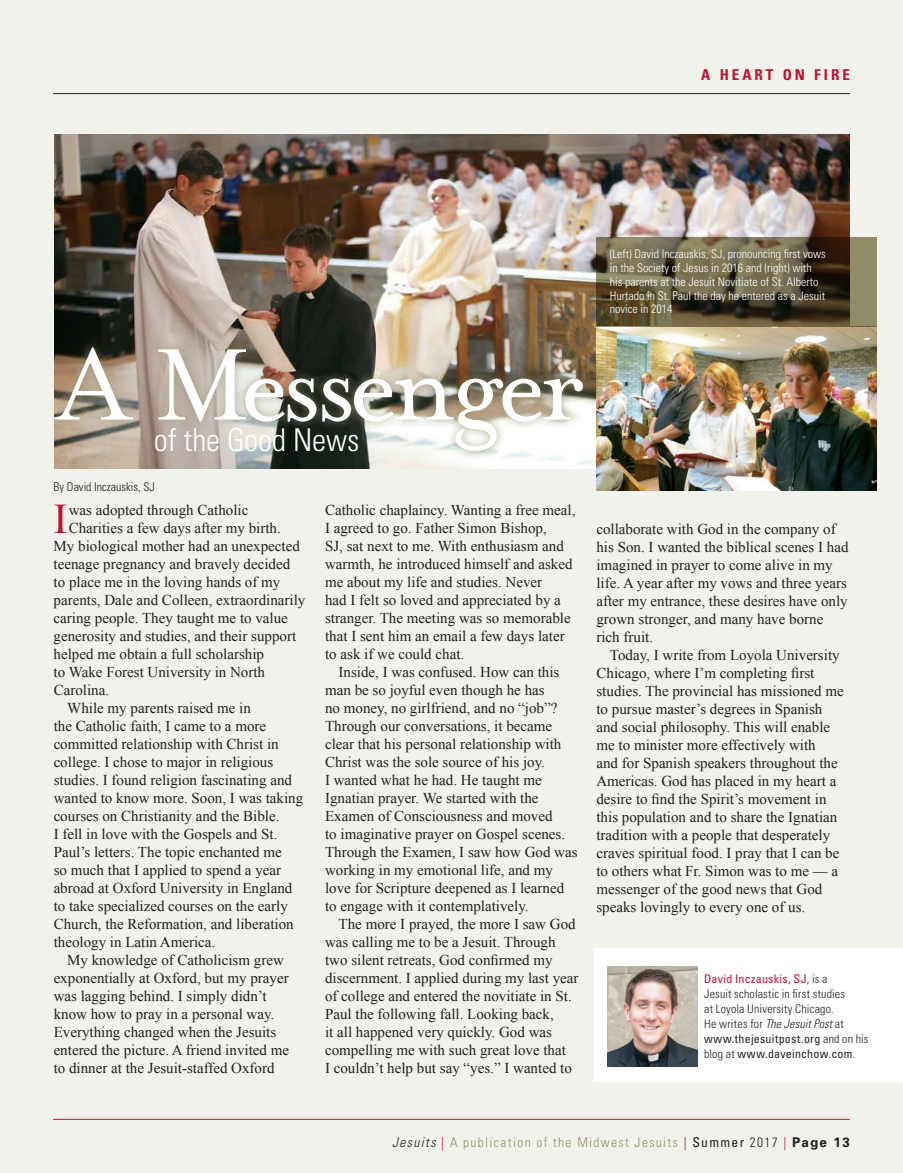
<style>
.page{position:relative;width:903px;height:1173px;background:#f1f2ec}
.page>*{position:absolute;margin:0;border:0;box-sizing:border-box;transform-origin:0 0}
.t1{font:117px "Mrs Eaves Roman";letter-spacing:-.055em;color:#fff}
.t2{font:42.15px "Times New Roman";color:#c3102f}
.t3{font:300 condensed 31.5px "Univers";letter-spacing:-.005em;color:#fff}
.t4{font:15px/18px "Times New Roman";color:#231f20}
.t5{font:700 condensed 15px "Univers";letter-spacing:.2em;color:#c3102f}
.t6{font:300 condensed 13.5px "Univers";letter-spacing:.1em;color:#98946f}
.t7{font:300 condensed 12px/15px "Univers";letter-spacing:.015em;color:#231f20}
.t8{font:300 condensed 12px/13.8px "Univers";color:#fff}
.s1{font-weight:400;color:#c3102f}
.s2{font-style:italic}
.s3{font-weight:400}
.s4{font-style:italic;color:#231f20}
.s5{color:#c3102f}
.s6{font-weight:400;color:#231f20}
.s7{color:#231f20}
.s8{font-weight:700;font-stretch:normal;color:#231f20}
</style>
<div class="page">
<img style="left:54px;top:134px;width:796px;height:334px">
<img style="left:596px;top:327px;width:281px;height:163px">
<hr style="left:53px;top:93px;width:797px;height:1px;background:#231f20">
<hr style="left:53px;top:1119px;width:797px;height:1px;background:#c3102f">
<div style="left:44px;top:338px;width:548px;height:122px;background:#98946f;opacity:.75"></div>
<div style="left:593px;top:948px;width:310px;height:134px;background:#fff"></div>
<img style="left:608px;top:966px;width:89px;height:100px">
<svg style="left:596px;top:237px;width:281px;height:90px;background:#60573d"></svg>
<div style="left:10px;top:112px;width:44px;height:366px;background:#f1f2ec"></div>
<p class="t5" style="left:701px;top:65px;width:150px">A HEART ON FIRE</p>
<h1 class="t1" style="left:57px;top:321px;width:530px">A Messenger</h1>
<h3 class="t3" style="left:154px;top:421px;width:207px">of the Good News</h3>
<p class="t7" style="left:54px;top:479px;width:103px">By David Inczauskis, SJ</p>
<h2 class="t2" style="left:54px;top:491px;width:16px">I</h2>
<p class="t4" style="left:69px;top:501px;width:181px">was adopted through Catholic</p>
<p class="t4" style="left:69px;top:519px;width:214px">Charities a few days after my birth.</p>
<p class="t4" style="left:54px;top:537px;width:248px">My biological mother had an unexpected</p>
<p class="t4" style="left:54px;top:555px;width:238px">teenage pregnancy and bravely decided</p>
<p class="t4" style="left:54px;top:573px;width:228px">to place me in the loving hands of my</p>
<p class="t4" style="left:54px;top:591px;width:253px">parents, Dale and Colleen, extraordinarily</p>
<p class="t4" style="left:54px;top:609px;width:236px">caring people. They taught me to value</p>
<p class="t4" style="left:54px;top:627px;width:244px">generosity and studies, and their support</p>
<p class="t4" style="left:54px;top:645px;width:212px">helped me obtain a full scholarship</p>
<p class="t4" style="left:54px;top:663px;width:213px">to Wake Forest University in North</p>
<p class="t4" style="left:54px;top:681px;width:57px">Carolina.</p>
<p class="t4" style="left:67px;top:699px;width:185px">While my parents raised me in</p>
<p class="t4" style="left:54px;top:717px;width:214px">the Catholic faith, I came to a more</p>
<p class="t4" style="left:54px;top:735px;width:227px">committed relationship with Christ in</p>
<p class="t4" style="left:54px;top:753px;width:221px">college. I chose to major in religious</p>
<p class="t4" style="left:54px;top:771px;width:240px">studies. I found religion fascinating and</p>
<p class="t4" style="left:54px;top:789px;width:251px">wanted to know more. Soon, I was taking</p>
<p class="t4" style="left:54px;top:807px;width:227px">courses on Christianity and the Bible.</p>
<p class="t4" style="left:54px;top:825px;width:225px">I fell in love with the Gospels and St.</p>
<p class="t4" style="left:54px;top:843px;width:230px">Paul’s letters. The topic enchanted me</p>
<p class="t4" style="left:54px;top:861px;width:229px">so much that I applied to spend a year</p>
<p class="t4" style="left:54px;top:879px;width:240px">abroad at Oxford University in England</p>
<p class="t4" style="left:54px;top:897px;width:236px">to take specialized courses on the early</p>
<p class="t4" style="left:54px;top:915px;width:241px">Church, the Reformation, and liberation</p>
<p class="t4" style="left:54px;top:933px;width:163px">theology in Latin America.</p>
<p class="t4" style="left:67px;top:951px;width:218px">My knowledge of Catholicism grew</p>
<p class="t4" style="left:54px;top:969px;width:236px">exponentially at Oxford, but my prayer</p>
<p class="t4" style="left:54px;top:987px;width:215px">was lagging behind. I simply didn’t</p>
<p class="t4" style="left:54px;top:1005px;width:222px">know how to pray in a personal way.</p>
<p class="t4" style="left:54px;top:1023px;width:224px">Everything changed when the Jesuits</p>
<p class="t4" style="left:54px;top:1041px;width:237px">entered the picture. A friend invited me</p>
<p class="t4" style="left:54px;top:1059px;width:222px">to dinner at the Jesuit-staffed Oxford</p>
<p class="t4" style="left:325px;top:501px;width:252px">Catholic chaplaincy. Wanting a free meal, I agreed to go. Father Simon Bishop,<br>SJ, sat next to me. With enthusiasm and warmth, he introduced himself and asked me about my life and studies. Never<br>had I felt so loved and appreciated by a stranger. The meeting was so memorable that I sent him an email a few days later to ask if we could chat.</p>
<p class="t4" style="left:325px;top:663px;width:254px;text-indent:13px">Inside, I was confused. How can this man be so joyful even though he has<br>no money, no girlfriend, and no “job”?<br>Through our conversations, it became clear that his personal relationship with Christ was the sole source of his joy.<br>I wanted what he had. He taught me Ignatian prayer. We started with the Examen of Consciousness and moved<br>to imaginative prayer on Gospel scenes.<br>Through the Examen, I saw how God was working in my emotional life, and my love for Scripture deepened as I learned to engage with it contemplatively.</p>
<p class="t4" style="left:325px;top:915px;width:255px;text-indent:14px">The more I prayed, the more I saw God was calling me to be a Jesuit. Through two silent retreats, God confirmed my discernment. I applied during my last year of college and entered the novitiate in St.<br>Paul the following fall. Looking back,<br>it all happened very quickly. God was compelling me with such great love that<br>I couldn’t help but say “yes.” I wanted to</p>
<p class="t8" style="left:610px;top:247px;width:217px">(Left) David Inczauskis, SJ, pronouncing first vows in the Society of Jesus in 2016 and (right) with his parents at the Jesuit Novitiate of St. Alberto Hurtado in St. Paul the day he entered as a Jesuit novice in 2014</p>
<p class="t4" style="left:596px;top:520px;width:254px">collaborate with God in the company of his Son. I wanted the biblical scenes I had imagined in prayer to come alive in my life. A year after my vows and three years after my entrance, these desires have only grown stronger, and many have borne rich fruit.</p>
<p class="t4" style="left:596px;top:646px;width:249px;text-indent:14px">Today, I write from Loyola University Chicago, where I’m completing first studies. The provincial has missioned me to pursue master’s degrees in Spanish and social philosophy. This will enable me to minister more effectively with<br>and for Spanish speakers throughout the Americas. God has placed in my heart a desire to find the Spirit’s movement in this population and to share the Ignatian tradition with a people that desperately craves spiritual food. I pray that I can be to others what Fr. Simon was to me — a messenger of the good news that God speaks lovingly to every one of us.</p>
<p class="t7" style="left:704px;top:971px;width:166px"><span class="s1">David Inczauskis, SJ,</span> is a<br>Jesuit scholastic in first studies<br>at Loyola University Chicago.<br>He writes for <span class="s2">The Jesuit Post</span> at <span class="s3">www.thejesuitpost.org</span> and on his blog at <span class="s3">www.daveinchow.com</span>.</p>
<p class="t6" style="left:392px;top:1134px;width:459px"><span class="s4">Jesuits</span> <span class="s5">|</span> A publication of the Midwest Jesuits <span class="s5">|</span> <span class="s6">Summer</span> <span class="s7">2017</span> <span class="s5">|</span> <span class="s8">Page 13</span></p>
</div>
